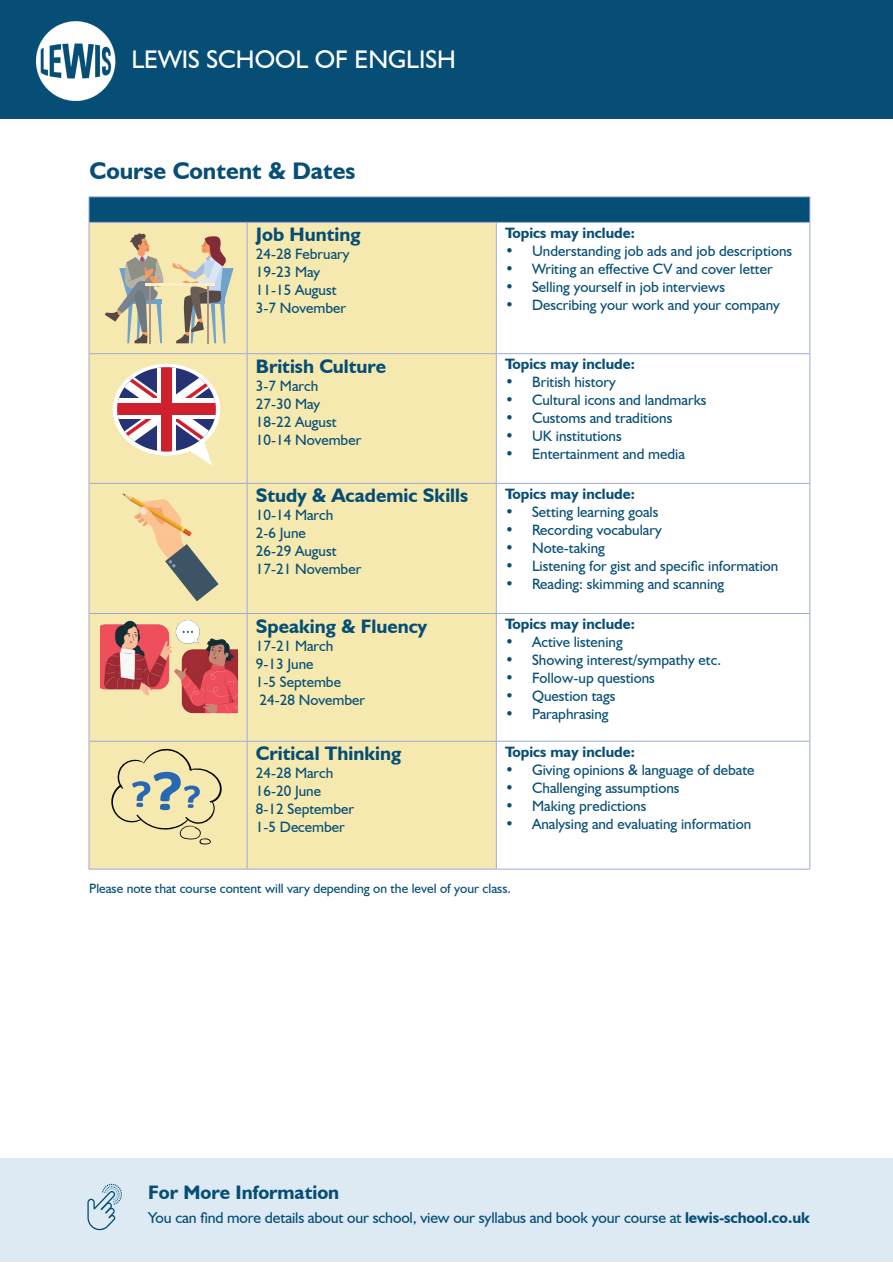
<style>
.page{position:relative;width:893px;height:1263px;background:#fff}
.page>*{position:absolute;margin:0;border:0;box-sizing:border-box;transform-origin:0 0}
.t1{font:25.5px "Humanist 521 BT";color:#fff}
.t2{font:700 24px "Humanist 521 BT";color:#064e75}
.t3{font:700 19.5px "Humanist 521 BT";color:#054e75}
.t4{font:700 19.5px "Humanist 521 BT";color:#064e75}
.t5{font:15.75px "Humanist 521 BT";letter-spacing:-.01em;color:#064e75}
.t6{font:15px "Humanist 521 BT";color:#064e75}
.t7{font:15px/18px "Humanist 521 BT";color:#054e75}
.t8{font:700 15px "Humanist 521 BT";color:#064e75}
.t9{font:13.5px "Humanist 521 BT";color:#064e75}
.s1{font-weight:700}
</style>
<div class="page">
<div style="left:0;top:1159px;width:892px;height:103px;background:#ddeaf4"></div>
<svg style="left:87px;top:1184px;width:35px;height:47px"></svg>
<div style="left:89px;top:197px;width:721px;height:25px;background:#054e75"></div>
<div style="left:90px;top:223px;width:406px;height:646px;background:#f6e9b0"></div>
<svg style="left:497px;top:354px;width:312px;height:515px"></svg>
<svg style="left:89px;top:197px;width:1px;height:25px"></svg>
<hr style="left:89px;top:196px;width:158px;height:1px;background:#9caad6">
<hr style="left:247px;top:196px;width:249px;height:1px;background:#9caad6">
<hr style="left:496px;top:196px;width:314px;height:1px;background:#9caad6">
<svg style="left:809px;top:197px;width:1px;height:25px"></svg>
<hr style="left:89px;top:223px;width:1px;height:130px;background:#9caad6">
<hr style="left:89px;top:354px;width:1px;height:129px;background:#9caad6">
<hr style="left:89px;top:484px;width:1px;height:129px;background:#9caad6">
<hr style="left:89px;top:614px;width:1px;height:127px;background:#9caad6">
<hr style="left:89px;top:742px;width:1px;height:127px;background:#9caad6">
<hr style="left:247px;top:223px;width:1px;height:130px;background:#9caad6">
<hr style="left:247px;top:354px;width:1px;height:129px;background:#9caad6">
<hr style="left:247px;top:484px;width:1px;height:129px;background:#9caad6">
<hr style="left:247px;top:614px;width:1px;height:127px;background:#9caad6">
<hr style="left:247px;top:742px;width:1px;height:127px;background:#9caad6">
<hr style="left:496px;top:223px;width:1px;height:130px;background:#9caad6">
<hr style="left:809px;top:223px;width:1px;height:130px;background:#9caad6">
<hr style="left:496px;top:354px;width:1px;height:129px;background:#9caad6">
<hr style="left:809px;top:354px;width:1px;height:129px;background:#9caad6">
<hr style="left:496px;top:484px;width:1px;height:129px;background:#9caad6">
<hr style="left:809px;top:484px;width:1px;height:129px;background:#9caad6">
<hr style="left:496px;top:614px;width:1px;height:127px;background:#9caad6">
<hr style="left:809px;top:614px;width:1px;height:127px;background:#9caad6">
<hr style="left:496px;top:742px;width:1px;height:127px;background:#9caad6">
<hr style="left:809px;top:742px;width:1px;height:127px;background:#9caad6">
<hr style="left:89px;top:222px;width:158px;height:1px;background:#9caad6">
<hr style="left:89px;top:353px;width:158px;height:1px;background:#9caad6">
<hr style="left:89px;top:483px;width:158px;height:1px;background:#9caad6">
<hr style="left:89px;top:613px;width:158px;height:1px;background:#9caad6">
<hr style="left:89px;top:741px;width:158px;height:1px;background:#9caad6">
<hr style="left:89px;top:869px;width:158px;height:1px;background:#9caad6">
<hr style="left:247px;top:222px;width:249px;height:1px;background:#9caad6">
<hr style="left:496px;top:222px;width:314px;height:1px;background:#9caad6">
<hr style="left:247px;top:353px;width:249px;height:1px;background:#9caad6">
<hr style="left:496px;top:353px;width:314px;height:1px;background:#9caad6">
<hr style="left:247px;top:483px;width:249px;height:1px;background:#9caad6">
<hr style="left:496px;top:483px;width:314px;height:1px;background:#9caad6">
<hr style="left:247px;top:613px;width:249px;height:1px;background:#9caad6">
<hr style="left:496px;top:613px;width:314px;height:1px;background:#9caad6">
<hr style="left:247px;top:741px;width:249px;height:1px;background:#9caad6">
<hr style="left:496px;top:741px;width:314px;height:1px;background:#9caad6">
<hr style="left:247px;top:869px;width:249px;height:1px;background:#9caad6">
<hr style="left:496px;top:869px;width:314px;height:1px;background:#9caad6">
<div style="left:0;top:0;width:893px;height:119px;background:#064e75"></div>
<img style="left:36px;top:22px;width:80px;height:78px">
<svg style="left:105px;top:233px;width:60px;height:110px;background:#cac2a1"></svg>
<svg style="left:172px;top:236px;width:62px;height:107px;background:#c9bea2"></svg>
<hr style="left:145px;top:284px;width:69px;height:2px;background:#feefc5">
<hr style="left:150px;top:286px;width:1px;height:57px;background:#ae9085">
<hr style="left:208px;top:286px;width:1px;height:57px;background:#ae9085">
<img style="left:101px;top:610px;width:137px;height:106px">
<svg style="left:113px;top:364px;width:107px;height:101px"></svg>
<div style="left:157px;top:367px;width:19px;height:84px;background:#fff"></div>
<div style="left:117px;top:399px;width:99px;height:20px;background:#fff"></div>
<div style="left:161px;top:367px;width:11px;height:84px;background:#d0202d"></div>
<div style="left:117px;top:403px;width:99px;height:12px;background:#d0202d"></div>
<svg style="left:122px;top:493px;width:97px;height:108px;background:#ddcc9d"></svg>
<svg style="left:110px;top:748px;width:112px;height:97px;background:#dad4a7"></svg>
<h1 class="t1" style="left:131px;top:43px;width:326px">LEWIS SCHOOL OF ENGLISH</h1>
<h2 class="t2" style="left:90px;top:155px;width:267px">Course Content &amp; Dates</h2>
<h3 class="t4" style="left:256px;top:223px;width:106px">Job Hunting</h3>
<p class="t7" style="left:256px;top:245px;width:95px">24-28 February<br>19-23 May<br>11-15 August<br>3-7 November</p>
<h3 class="t4" style="left:256px;top:354px;width:132px">British Culture</h3>
<p class="t7" style="left:256px;top:376px;width:107px">3-7 March<br>27-30 May<br>18-22 August<br>10-14 November</p>
<h3 class="t3" style="left:256px;top:484px;width:214px">Study &amp; Academic Skills</h3>
<p class="t7" style="left:256px;top:506px;width:107px">10-14 March<br>2-6 June<br>26-29 August<br>17-21 November</p>
<h3 class="t3" style="left:256px;top:614px;width:173px">Speaking &amp; Fluency</h3>
<p class="t7" style="left:256px;top:636px;width:111px">17-21 March<br>9-13 June<br>1-5 Septembe<br>24-28 November</p>
<h3 class="t3" style="left:256px;top:741px;width:147px">Critical Thinking</h3>
<p class="t7" style="left:256px;top:764px;width:100px">24-28 March<br>16-20 June<br>8-12 September<br>1-5 December</p>
<p class="t8" style="left:505px;top:224px;width:131px">Topics may include:</p>
<p class="t6" style="left:505px;top:242px;width:289px">• Understanding job ads and job descriptions</p>
<p class="t6" style="left:505px;top:260px;width:269px">• Writing an effective CV and cover letter</p>
<p class="t6" style="left:505px;top:278px;width:221px">• Selling yourself in job interviews</p>
<p class="t6" style="left:505px;top:296px;width:276px">• Describing your work and your company</p>
<p class="t8" style="left:505px;top:355px;width:131px">Topics may include:</p>
<p class="t6" style="left:505px;top:373px;width:112px">• British history</p>
<p class="t6" style="left:505px;top:391px;width:203px">• Cultural icons and landmarks</p>
<p class="t6" style="left:505px;top:409px;width:169px">• Customs and traditions</p>
<p class="t6" style="left:505px;top:427px;width:118px">• UK institutions</p>
<p class="t6" style="left:505px;top:445px;width:181px">• Entertainment and media</p>
<p class="t8" style="left:505px;top:485px;width:131px">Topics may include:</p>
<p class="t6" style="left:505px;top:503px;width:155px">• Setting learning goals</p>
<p class="t6" style="left:505px;top:521px;width:158px">• Recording vocabulary</p>
<p class="t6" style="left:505px;top:539px;width:101px">• Note-taking</p>
<p class="t6" style="left:505px;top:557px;width:275px">• Listening for gist and specific information</p>
<p class="t6" style="left:505px;top:575px;width:221px">• Reading: skimming and scanning</p>
<p class="t8" style="left:505px;top:615px;width:131px">Topics may include:</p>
<p class="t6" style="left:505px;top:633px;width:119px">• Active listening</p>
<p class="t6" style="left:505px;top:651px;width:218px">• Showing interest/sympathy etc.</p>
<p class="t6" style="left:505px;top:669px;width:151px">• Follow-up questions</p>
<p class="t6" style="left:505px;top:687px;width:112px">• Question tags</p>
<p class="t6" style="left:505px;top:705px;width:105px">• Paraphrasing</p>
<p class="t8" style="left:505px;top:742px;width:131px">Topics may include:</p>
<p class="t6" style="left:505px;top:760px;width:251px">• Giving opinions &amp; language of debate</p>
<p class="t6" style="left:505px;top:778px;width:176px">• Challenging assumptions</p>
<p class="t6" style="left:505px;top:796px;width:143px">• Making predictions</p>
<p class="t6" style="left:505px;top:814px;width:248px">• Analysing and evaluating information</p>
<p class="t9" style="left:89px;top:880px;width:423px">Please note that course content will vary depending on the level of your class.</p>
<h3 class="t3" style="left:148px;top:1180px;width:192px">For More Information</h3>
<p class="t5" style="left:148px;top:1208px;width:663px">You can find more details about our school, view our syllabus and book your course at <span class="s1">lewis-school.co.uk</span></p>
</div>
